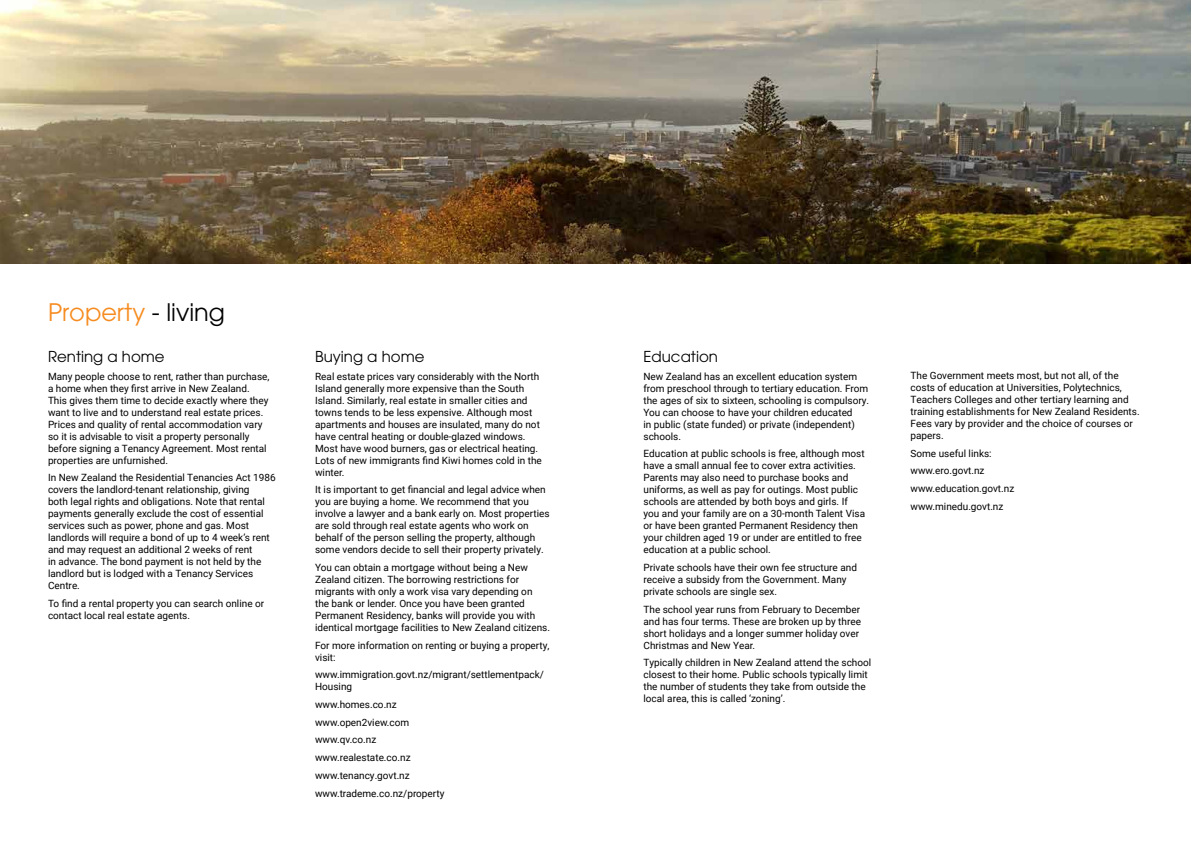
<style>
.page{position:relative;width:1191px;height:842px;background:#fff}
.page>*{position:absolute;margin:0;border:0;box-sizing:border-box;transform-origin:0 0}
.t1{font:24px "ITC Avant Garde Pro";color:#f68b1f}
.t2{font:15px "ITC Avant Garde Pro";color:#000}
.t3{font:10px/12px "Roboto";color:#000}
.s1{color:#000}
</style>
<div class="page">
<img style="left:0;top:0;width:1191px;height:264px">
<h1 class="t1" style="left:48px;top:297px;width:178px">Property <span class="s1">- living</span></h1>
<h2 class="t2" style="left:48px;top:347px;width:118px">Renting a home</h2>
<p class="t3" style="left:48px;top:370px;width:223px">Many people choose to rent, rather than purchase, a home when they first arrive in New Zealand.<br>This gives them time to decide exactly where they want to live and to understand real estate prices.<br>Prices and quality of rental accommodation vary so it is advisable to visit a property personally before signing a Tenancy Agreement. Most rental properties are unfurnished.</p>
<p class="t3" style="left:48px;top:471px;width:229px">In New Zealand the Residential Tenancies Act 1986 covers the landlord-tenant relationship, giving<br>both legal rights and obligations. Note that rental payments generally exclude the cost of essential services such as power, phone and gas. Most landlords will require a bond of up to 4 week’s rent and may request an additional 2 weeks of rent<br>in advance. The bond payment is not held by the landlord but is lodged with a Tenancy Services Centre.</p>
<p class="t3" style="left:48px;top:597px;width:218px">To find a rental property you can search online or contact local real estate agents.</p>
<h2 class="t2" style="left:315px;top:347px;width:111px">Buying a home</h2>
<p class="t3" style="left:315px;top:370px;width:228px">Real estate prices vary considerably with the North Island generally more expensive than the South Island. Similarly, real estate in smaller cities and towns tends to be less expensive. Although most apartments and houses are insulated, many do not have central heating or double-glazed windows.<br>Most have wood burners, gas or electrical heating.<br>Lots of new immigrants find Kiwi homes cold in the winter.</p>
<p class="t3" style="left:315px;top:483px;width:236px">It is important to get financial and legal advice when you are buying a home. We recommend that you involve a lawyer and a bank early on. Most properties are sold through real estate agents who work on behalf of the person selling the property, although some vendors decide to sell their property privately.</p>
<p class="t3" style="left:315px;top:561px;width:236px">You can obtain a mortgage without being a New Zealand citizen. The borrowing restrictions for migrants with only a work visa vary depending on<br>the bank or lender. Once you have been granted Permanent Residency, banks will provide you with identical mortgage facilities to New Zealand citizens.</p>
<p class="t3" style="left:315px;top:639px;width:236px">For more information on renting or buying a property, visit:</p>
<p class="t3" style="left:315px;top:668px;width:230px">www.immigration.govt.nz/migrant/settlementpack/<br>Housing</p>
<p class="t3" style="left:315px;top:695px;width:131px;line-height:17.7px">www.homes.co.nz www.open2view.com www.qv.co.nz www.realestate.co.nz www.tenancy.govt.nz www.trademe.co.nz/property</p>
<h2 class="t2" style="left:643px;top:347px;width:76px">Education</h2>
<p class="t3" style="left:643px;top:370px;width:227px">New Zealand has an excellent education system from preschool through to tertiary education. From the ages of six to sixteen, schooling is compulsory.<br>You can choose to have your children educated<br>in public (state funded) or private (independent) schools.</p>
<p class="t3" style="left:643px;top:447px;width:223px">Education at public schools is free, although most have a small annual fee to cover extra activities.<br>Parents may also need to purchase books and uniforms, as well as pay for outings. Most public schools are attended by both boys and girls. If you and your family are on a 30-month Talent Visa or have been granted Permanent Residency then your children aged 19 or under are entitled to free education at a public school.</p>
<p class="t3" style="left:643px;top:561px;width:215px">Private schools have their own fee structure and receive a subsidy from the Government. Many private schools are single sex.</p>
<p class="t3" style="left:643px;top:603px;width:219px">The school year runs from February to December and has four terms. These are broken up by three short holidays and a longer summer holiday over Christmas and New Year.</p>
<p class="t3" style="left:643px;top:656px;width:229px">Typically children in New Zealand attend the school closest to their home. Public schools typically limit the number of students they take from outside the local area, this is called ‘zoning’.</p>
<p class="t3" style="left:910px;top:369px;width:230px">The Government meets most, but not all, of the costs of education at Universities, Polytechnics, Teachers Colleges and other tertiary learning and training establishments for New Zealand Residents.<br>Fees vary by provider and the choice of courses or papers.</p>
<p class="t3" style="left:910px;top:444px;width:105px;line-height:17.7px">Some useful links: www.ero.govt.nz www.education.govt.nz www.minedu.govt.nz</p>
</div>
